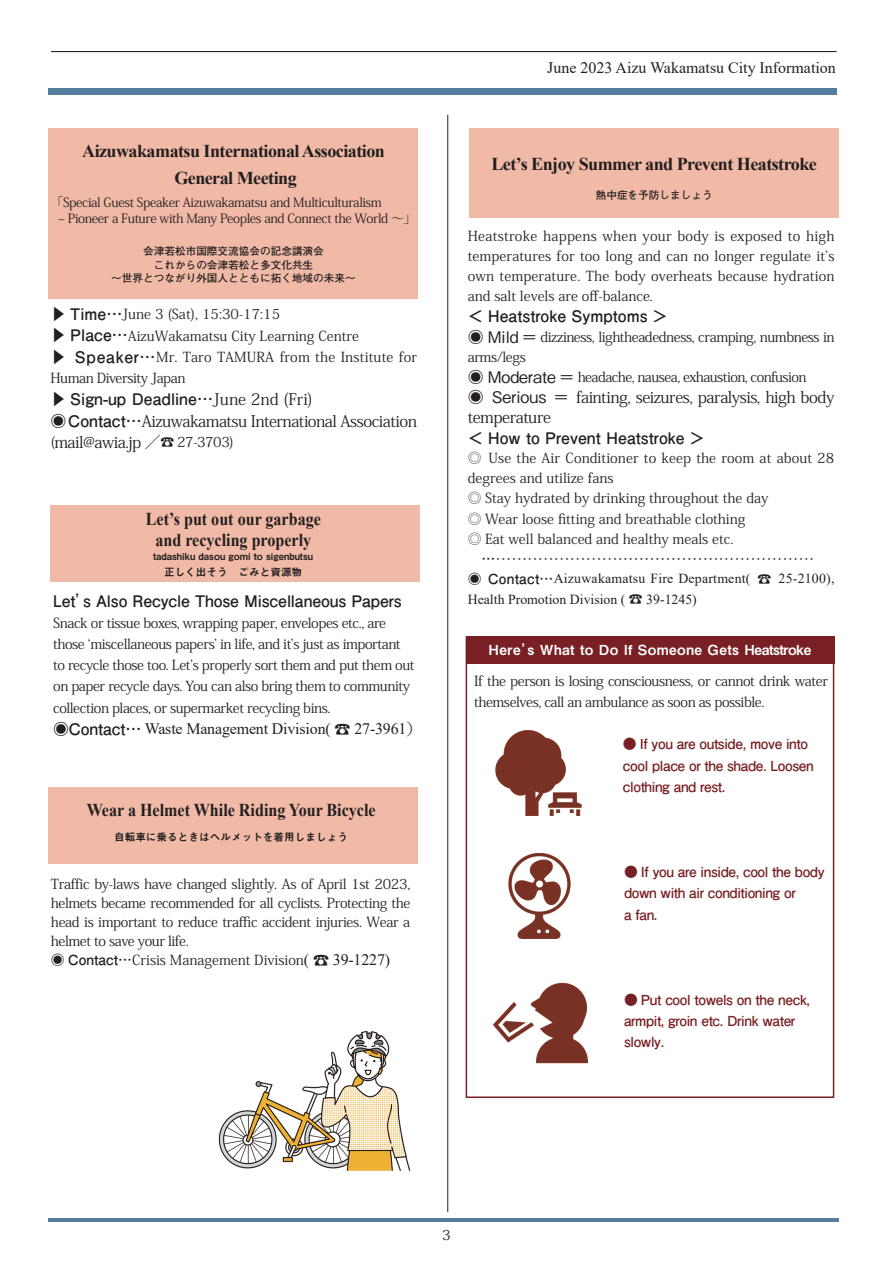
<style>
.page{position:relative;width:893px;height:1263px;background:#fff}
.page>*{position:absolute;margin:0;border:0;box-sizing:border-box;transform-origin:0 0}
.t1{font:700 18px/26.5px "Times New Roman";letter-spacing:-.03em;color:#231f20;text-align:center}
.t2{font:700 18px/21.3px "Times New Roman";color:#231f20;text-align:center;scale:.89 1}
.t3{font:15.9px/21.3px "Koz Min Pr 6 N";letter-spacing:-.03em;color:#231f20}
.t4{font:700 15.9px "Futo Go B101 Pro";color:#231f20}
.t5{font:15.9px "Times New Roman";color:#231f20}
.t6{font:13.8px/20.2px "Koz Min Pr 6 N";letter-spacing:-.03em;color:#231f20}
.t7{font:13.8px/20.2px "Koz Min Pr 6 N";color:#231f20}
.t8{font:700 13.8px/21.3px "Futo Go B101 Pro";letter-spacing:-.03em;color:#782023}
.t9{font:13.8px/20.2px "Times New Roman";letter-spacing:.015em;color:#231f20}
.t10{font:13.8px "Midashi Go Pro MB31";letter-spacing:.03em;color:#fff}
.t11{font:12.75px/15.9px "Koz Min Pr 6 N";letter-spacing:-.03em;color:#231f20}
.t12{font:700 10.65px/13.8px "Futo Go B101 Pro";color:#231f20;text-align:center}
.t13{font:10.65px "Midashi Go Pro MB31";color:#231f20}
.t14{font:9.6px "Midashi Go Pro MB31";color:#231f20}
.s1{font-family:"Futo Go B101 Pro";font-weight:700;font-size:15.9px}
.s2{font-family:"Koz Min Pr 6 N";font-weight:400}
.s3{font-family:"Futo Go B101 Pro";font-weight:700}
.s4{font-size:13.8px}
.s5{font-family:"Koz Min Pr 6 N"}
.s6{font-family:"Times New Roman";font-size:15.9px}
.s7{font-size:15.9px}
.s8{font-family:"Gothic BBB Pro";font-weight:500;font-size:15.9px}
.s9{font-family:"Gothic BBB Pro";font-weight:500}
.s10{font-family:"Futo Go B101 Pro";font-weight:700;font-size:13.8px}
</style>
<div class="page">
<hr style="left:48px;top:1218px;width:791px;height:4px;background:#547d9e">
<div style="left:48px;top:88px;width:789px;height:6px;background:#547d9e"></div>
<hr style="left:51px;top:51px;width:786px;height:1px;background:#231f20">
<div style="left:469px;top:129px;width:370px;height:89px;background:#f0baa6"></div>
<hr style="left:447px;top:115px;width:1px;height:1097px;background:#231f20">
<div style="left:48px;top:129px;width:370px;height:170px;background:#f0baa6"></div>
<img style="left:495px;top:730px;width:87px;height:85px">
<img style="left:508px;top:854px;width:63px;height:85px">
<img style="left:494px;top:982px;width:93px;height:82px">
<div style="left:466px;top:636px;width:368px;height:28px;background:#782023"></div>
<div style="left:50px;top:505px;width:370px;height:76px;background:#f0baa6"></div>
<div style="left:48px;top:787px;width:369px;height:77px;background:#f0baa6"></div>
<img style="left:218px;top:1030px;width:193px;height:141px">
<h1 class="t1" style="left:82px;top:137px;width:304px">Aizuwakamatsu International Association<br>General Meeting</h1>
<p class="t11" style="left:58px;top:194px;width:360px;text-indent:-8px">「Special Guest Speaker Aizuwakamatsu and Multiculturalism<br>~ Pioneer a Future with Many Peoples and Connect the World ～」</p>
<p class="t12" style="left:111px;top:242px;width:246px">会津若松市国際交流協会の記念講演会<br>これからの会津若松と多文化共生<br>～世界とつながり外国人とともに拓く地域の未来～</p>
<p class="t7" style="left:50px;top:304px;width:368px;line-height:21.3px"><span class="s1">▶ Time…</span>June 3 (Sat), 15:30-17:15<br><span class="s1">▶ Place…</span>AizuWakamatsu City Learning Centre<br><span class="s1">▶ Speaker…</span>Mr. Taro TAMURA from the Institute for Human Diversity Japan</p>
<p class="t4" style="left:50px;top:386px;width:264px">▶ Sign-up Deadline…<span class="s2">June 2nd (Fri)</span></p>
<p class="t3" style="left:50px;top:410px;width:368px"><span class="s3">◉ Contact…</span>Aizuwakamatsu International Association <span class="s4">(</span>mail@awia.jp ／<span class="s4">☎ 27-3703)</span></p>
<h1 class="t2" style="left:146px;top:508px;width:198px">Let’s put out our garbage and recycling properly</h1>
<p class="t14" style="left:153px;top:548px;width:161px">tadashiku dasou gomi to sigenbutsu</p>
<p class="t13" style="left:164px;top:563px;width:140px">正しく出そう　ごみと資源物</p>
<p class="t4" style="left:53px;top:588px;width:350px">Let’s Also Recycle Those Miscellaneous Papers</p>
<p class="t6" style="left:53px;top:612px;width:363px;line-height:21.3px">Snack or tissue boxes, wrapping paper, envelopes etc., are those ‘miscellaneous papers’ in life, and it’s just as important to recycle those too. Let’s properly sort them and put them out on paper recycle days. You can also bring them to community collection places, or supermarket recycling bins.</p>
<p class="t5" style="left:53px;top:717px;width:371px"><span class="s3">◉Contact…</span> Waste Management Division( <span class="s5">☎</span> 27-3961<span class="s5">）</span></p>
<h1 class="t2" style="left:87px;top:799px;width:326px">Wear a Helmet While Riding Your Bicycle</h1>
<p class="t13" style="left:114px;top:828px;width:235px">自転車に乗るときはヘルメットを着用しましょう</p>
<p class="t6" style="left:51px;top:874px;width:361px;line-height:19.2px">Traffic by-laws have changed slightly. As of April 1st 2023, helmets became recommended for all cyclists. Protecting the head is important to reduce traffic accident injuries. Wear a helmet to save your life.<br><span class="s3">◉ Contact…</span>Crisis Management Division<span class="s6">(</span> <span class="s7">☎</span> <span class="s6">39-1227)</span></p>
<p class="t5" style="left:547px;top:57px;width:290px">June 2023 Aizu Wakamatsu City Information</p>
<h1 class="t1" style="left:491px;top:151px;width:327px">Let’s Enjoy Summer and Prevent Heatstroke</h1>
<p class="t12" style="left:596px;top:186px;width:118px">熱中症を予防しましょう</p>
<p class="t6" style="left:468px;top:226px;width:368px;text-align:justify">Heatstroke happens when your body is exposed to high temperatures for too long and can no longer regulate it’s own temperature. The body overheats because hydration and salt levels are off-balance.</p>
<p class="t4" style="left:468px;top:304px;width:201px">＜ Heatstroke Symptoms ＞</p>
<p class="t6" style="left:468px;top:327px;width:368px"><span class="s8">◉ Mild ＝</span> dizziness, lightheadedness, cramping, numbness in arms/legs<br><span class="s8">◉ Moderate ＝</span> headache, nausea, exhaustion, confusion</p>
<p class="t3" style="left:468px;top:387px;width:368px;line-height:20.2px"><span class="s9">◉ Serious ＝</span> fainting, seizures, paralysis, high body temperature</p>
<p class="t4" style="left:468px;top:425px;width:238px">＜ How to Prevent Heatstroke ＞</p>
<p class="t7" style="left:468px;top:448px;width:368px">◎ Use the Air Conditioner to keep the room at about 28 degrees and utilize fans<br>◎ Stay hydrated by drinking throughout the day<br>◎ Wear loose fitting and breathable clothing<br>◎ Eat well balanced and healthy meals etc.</p>
<p class="t3" style="left:468px;top:549px;width:348px"><span class="s10">　…</span>……………………………………………………</p>
<p class="t9" style="left:468px;top:568px;width:368px"><span class="s3">◉ Contact…</span>Aizuwakamatsu Fire Department( <span class="s5">☎</span> 25-2100),<br>Health Promotion Division ( <span class="s5">☎</span> 39-1245)</p>
<p class="t10" style="left:489px;top:639px;width:324px">Here’s What to Do If Someone Gets Heatstroke</p>
<p class="t6" style="left:474px;top:670px;width:355px;line-height:21.3px">If the person is losing consciousness, or cannot drink water themselves, call an ambulance as soon as possible.</p>
<p class="t8" style="left:623px;top:732px;width:192px">● If you are outside, move into cool place or the shade. Loosen clothing and rest.</p>
<p class="t8" style="left:624px;top:859px;width:202px">● If you are inside, cool the body down with air conditioning or<br>a fan.</p>
<p class="t8" style="left:624px;top:987px;width:188px">● Put cool towels on the neck, armpit, groin etc. Drink water slowly.</p>
<p class="t6" style="left:442px;top:1225px;width:10px">3</p>
</div>
